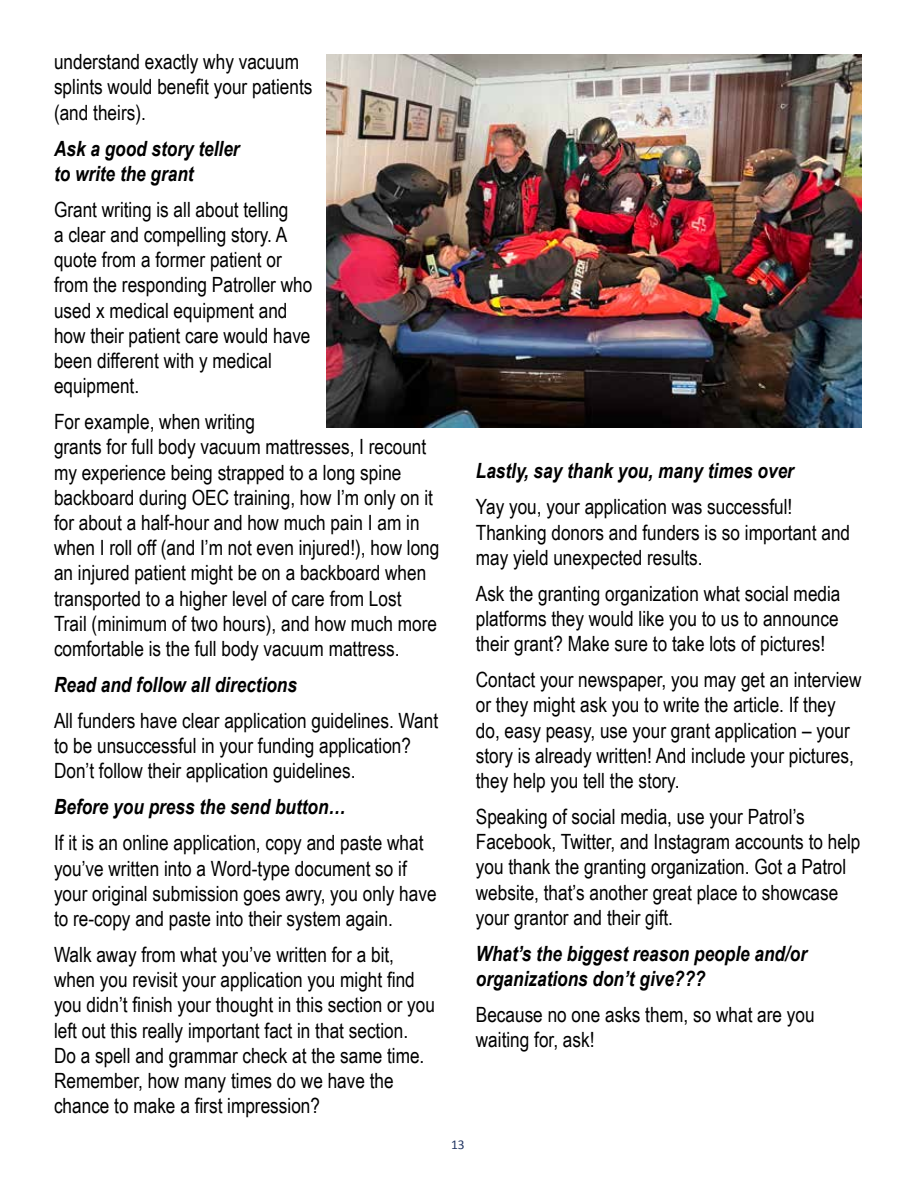
<style>
.page{position:relative;width:918px;height:1188px;background:#fff}
.page>*{position:absolute;margin:0;border:0;box-sizing:border-box;transform-origin:0 0}
.t1{font:21px/25.2px "Arial Narrow";color:#000}
.t2{font:italic 700 21px/25.2px "Arial Narrow";color:#000}
.t3{font:13.5px "Calibri";color:#243865}
</style>
<div class="page">
<img style="left:327px;top:54px;width:535px;height:373px">
<p class="t1" style="left:54px;top:49px;width:260px">understand exactly why vacuum splints would benefit your patients (and theirs).</p>
<p class="t2" style="left:54px;top:135px;width:187px">Ask a good story teller to write the grant</p>
<p class="t1" style="left:54px;top:196px;width:260px">Grant writing is all about telling<br>a clear and compelling story. A quote from a former patient or from the responding Patroller who used x medical equipment and how their patient care would have been different with y medical equipment.</p>
<p class="t1" style="left:54px;top:408px;width:387px">For example, when writing<br>grants for full body vacuum mattresses, I recount my experience being strapped to a long spine backboard during OEC training, how I’m only on it for about a half-hour and how much pain I am in when I roll off (and I’m not even injured!), how long an injured patient might be on a backboard when transported to a higher level of care from Lost Trail (minimum of two hours), and how much more comfortable is the full body vacuum mattress.</p>
<p class="t2" style="left:54px;top:671px;width:245px">Read and follow all directions</p>
<p class="t1" style="left:54px;top:707px;width:386px">All funders have clear application guidelines. Want to be unsuccessful in your funding application?<br>Don’t follow their application guidelines.</p>
<p class="t2" style="left:54px;top:793px;width:293px">Before you press the send button…</p>
<p class="t1" style="left:54px;top:830px;width:384px">If it is an online application, copy and paste what you’ve written into a Word-type document so if your original submission goes awry, you only have to re-copy and paste into their system again.</p>
<p class="t1" style="left:54px;top:941px;width:382px">Walk away from what you’ve written for a bit, when you revisit your application you might find you didn’t finish your thought in this section or you left out this really important fact in that section.<br>Do a spell and grammar check at the same time.<br>Remember, how many times do we have the chance to make a first impression?</p>
<p class="t2" style="left:476px;top:457px;width:320px">Lastly, say thank you, many times over</p>
<p class="t1" style="left:476px;top:494px;width:376px">Yay you, your application was successful!<br>Thanking donors and funders is so important and may yield unexpected results.</p>
<p class="t1" style="left:476px;top:580px;width:366px;text-align:justify">Ask the granting organization what social media platforms they would like you to us to announce their grant? Make sure to take lots of pictures!</p>
<p class="t1" style="left:476px;top:666px;width:387px">Contact your newspaper, you may get an interview or they might ask you to write the article. If they do, easy peasy, use your grant application – your story is already written! And include your pictures, they help you tell the story.</p>
<p class="t1" style="left:476px;top:803px;width:386px">Speaking of social media, use your Patrol’s Facebook, Twitter, and Instagram accounts to help you thank the granting organization. Got a Patrol website, that’s another great place to showcase your grantor and their gift.</p>
<p class="t2" style="left:476px;top:940px;width:333px">What’s the biggest reason people and/or organizations don’t give???</p>
<p class="t1" style="left:476px;top:1001px;width:340px">Because no one asks them, so what are you waiting for, ask!</p>
<p class="t3" style="left:451px;top:1135px;width:15px">13</p>
</div>
